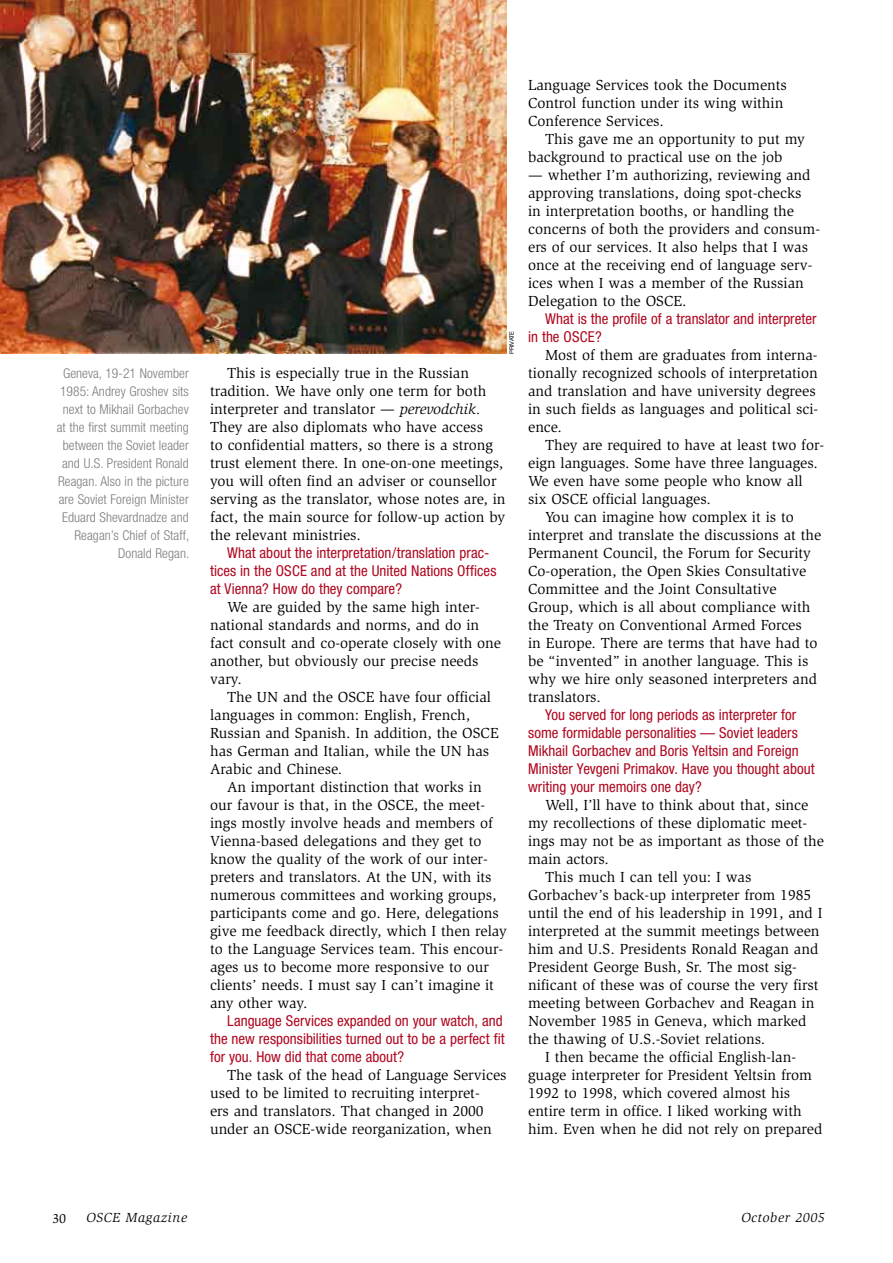
<style>
.page{position:relative;width:893px;height:1263px;background:#fff}
.page>*{position:absolute;margin:0;border:0;box-sizing:border-box;transform-origin:0 0}
.t1{font:15px/18px "Slimbach";color:#000}
.t2{font:condensed 15px/18px "Helvetica Neue";color:#af071f}
.t3{font:300 condensed 13.5px/18px "Helvetica Neue";letter-spacing:.005em;color:#7b7c7e;text-align:right}
.t4{font:italic 13.5px "Slimbach";letter-spacing:.05em;color:#000}
.t5{font:13.5px "Slimbach";color:#000}
.t6{font:6px "Helvetica Neue";color:#000}
.s1{font-style:italic}
</style>
<div class="page">
<img style="left:0;top:0;width:507px;height:354px">
<p class="t3" style="left:57px;top:364px;width:134px">Geneva, 19-21 November<br>1985: Andrey Groshev sits next to Mikhail Gorbachev at the first summit meeting between the Soviet leader and U.S. President Ronald<br>Reagan. Also in the picture are Soviet Foreign Minister<br>Eduard Shevardnadze and<br>Reagan’s Chief of Staff,<br>Donald Regan.</p>
<p class="t6" style="left:508px;top:354px;width:25px;rotate:-90deg">Private</p>
<p class="t1" style="left:210px;top:364px;width:297px;text-indent:17px">This is especially true in the Russian tradition. We have only one term for both interpreter and translator — <span class="s1">perevodchik.<br></span>They are also diplomats who have access<br>to confidential matters, so there is a strong trust element there. In one-on-one meetings, you will often find an adviser or counsellor serving as the translator, whose notes are, in fact, the main source for follow-up action by the relevant ministries.</p>
<p class="t2" style="left:210px;top:544px;width:288px;text-indent:17px">What about the interpretation/translation prac&shy;tices in the OSCE and at the United Nations Offices at Vienna? How do they compare?</p>
<p class="t1" style="left:210px;top:598px;width:292px;text-indent:17px">We are guided by the same high inter&shy;national standards and norms, and do in fact consult and co-operate closely with one another, but obviously our precise needs vary.</p>
<p class="t1" style="left:210px;top:688px;width:290px;text-indent:17px">The UN and the OSCE have four official languages in common: English, French, Russian and Spanish. In addition, the OSCE has German and Italian, while the UN has Arabic and Chinese.</p>
<p class="t1" style="left:210px;top:778px;width:298px;text-indent:17px">An important distinction that works in our favour is that, in the OSCE, the meet&shy;ings mostly involve heads and members of Vienna-based delegations and they get to know the quality of the work of our inter&shy;preters and translators. At the UN, with its numerous committees and working groups, participants come and go. Here, delegations give me feedback directly, which I then relay to the Language Services team. This encour&shy;ages us to become more responsive to our clients’ needs. I must say I can’t imagine it any other way.</p>
<p class="t2" style="left:210px;top:1012px;width:296px;text-indent:17px">Language Services expanded on your watch, and the new responsibilities turned out to be a perfect fit for you. How did that come about?</p>
<p class="t1" style="left:210px;top:1066px;width:298px;text-indent:17px">The task of the head of Language Services used to be limited to recruiting interpret-<br>ers and translators. That changed in 2000 under an OSCE-wide reorganization, when</p>
<p class="t1" style="left:528px;top:76px;width:260px">Language Services took the Documents<br>Control function under its wing within<br>Conference Services.</p>
<p class="t1" style="left:528px;top:130px;width:278px;text-indent:17px">This gave me an opportunity to put my background to practical use on the job</p>
<p class="t1" style="left:528px;top:166px;width:293px">— whether I’m authorizing, reviewing and approving translations, doing spot-checks<br>in interpretation booths, or handling the concerns of both the providers and consum&shy;ers of our services. It also helps that I was once at the receiving end of language serv&shy;ices when I was a member of the Russian Delegation to the OSCE.</p>
<p class="t2" style="left:528px;top:310px;width:290px;text-indent:17px">What is the profile of a translator and interpreter in the OSCE?</p>
<p class="t1" style="left:528px;top:346px;width:292px;text-indent:17px">Most of them are graduates from interna&shy;tionally recognized schools of interpretation and translation and have university degrees in such fields as languages and political sci&shy;ence.</p>
<p class="t1" style="left:545px;top:436px;width:281px">They are required to have at least two for-</p>
<p class="t1" style="left:528px;top:454px;width:291px">eign languages. Some have three languages.</p>
<p class="t1" style="left:528px;top:472px;width:276px">We even have some people who know all</p>
<p class="t1" style="left:528px;top:490px;width:184px">six OSCE official languages.</p>
<p class="t1" style="left:545px;top:508px;width:250px">You can imagine how complex it is to</p>
<p class="t1" style="left:528px;top:526px;width:295px">interpret and translate the discussions at the</p>
<p class="t1" style="left:528px;top:544px;width:284px">Permanent Council, the Forum for Security</p>
<p class="t1" style="left:528px;top:562px;width:280px">Co-operation, the Open Skies Consultative</p>
<p class="t1" style="left:528px;top:580px;width:250px">Committee and the Joint Consultative</p>
<p class="t1" style="left:528px;top:598px;width:284px">Group, which is all about compliance with</p>
<p class="t1" style="left:528px;top:616px;width:275px">the Treaty on Conventional Armed Forces</p>
<p class="t1" style="left:528px;top:634px;width:291px">in Europe. There are terms that have had to</p>
<p class="t1" style="left:528px;top:652px;width:282px">be “invented” in another language. This is</p>
<p class="t1" style="left:528px;top:670px;width:290px">why we hire only seasoned interpreters and</p>
<p class="t1" style="left:528px;top:688px;width:74px">translators.</p>
<p class="t2" style="left:528px;top:706px;width:288px;text-indent:17px">You served for long periods as interpreter for some formidable personalities — Soviet leaders Mikhail Gorbachev and Boris Yeltsin and Foreign Minister Yevgeni Primakov. Have you thought about writing your memoirs one day?</p>
<p class="t1" style="left:545px;top:796px;width:265px">Well, I’ll have to think about that, since</p>
<p class="t1" style="left:528px;top:814px;width:281px">my recollections of these diplomatic meet-</p>
<p class="t1" style="left:528px;top:832px;width:297px">ings may not be as important as those of the</p>
<p class="t1" style="left:528px;top:850px;width:82px">main actors.</p>
<p class="t1" style="left:545px;top:868px;width:208px">This much I can tell you: I was</p>
<p class="t1" style="left:528px;top:886px;width:283px">Gorbachev’s back-up interpreter from 1985</p>
<p class="t1" style="left:528px;top:904px;width:296px">until the end of his leadership in 1991, and I</p>
<p class="t1" style="left:528px;top:922px;width:293px">interpreted at the summit meetings between</p>
<p class="t1" style="left:528px;top:940px;width:292px">him and U.S. Presidents Ronald Reagan and</p>
<p class="t1" style="left:528px;top:958px;width:270px">President George Bush, Sr. The most sig-</p>
<p class="t1" style="left:528px;top:976px;width:292px">nificant of these was of course the very first</p>
<p class="t1" style="left:528px;top:994px;width:288px">meeting between Gorbachev and Reagan in</p>
<p class="t1" style="left:528px;top:1012px;width:280px">November 1985 in Geneva, which marked</p>
<p class="t1" style="left:528px;top:1030px;width:239px">the thawing of U.S.-Soviet relations.</p>
<p class="t1" style="left:545px;top:1048px;width:252px">I then became the official English-lan-</p>
<p class="t1" style="left:528px;top:1066px;width:285px">guage interpreter for President Yeltsin from</p>
<p class="t1" style="left:528px;top:1084px;width:264px">1992 to 1998, which covered almost his</p>
<p class="t1" style="left:528px;top:1102px;width:275px">entire term in office. I liked working with</p>
<p class="t1" style="left:528px;top:1120px;width:296px">him. Even when he did not rely on prepared</p>
<p class="t5" style="left:53px;top:1210px;width:15px">30</p>
<p class="t4" style="left:86px;top:1209px;width:102px">OSCE Magazine</p>
<p class="t4" style="left:741px;top:1210px;width:85px">October 2005</p>
</div>
